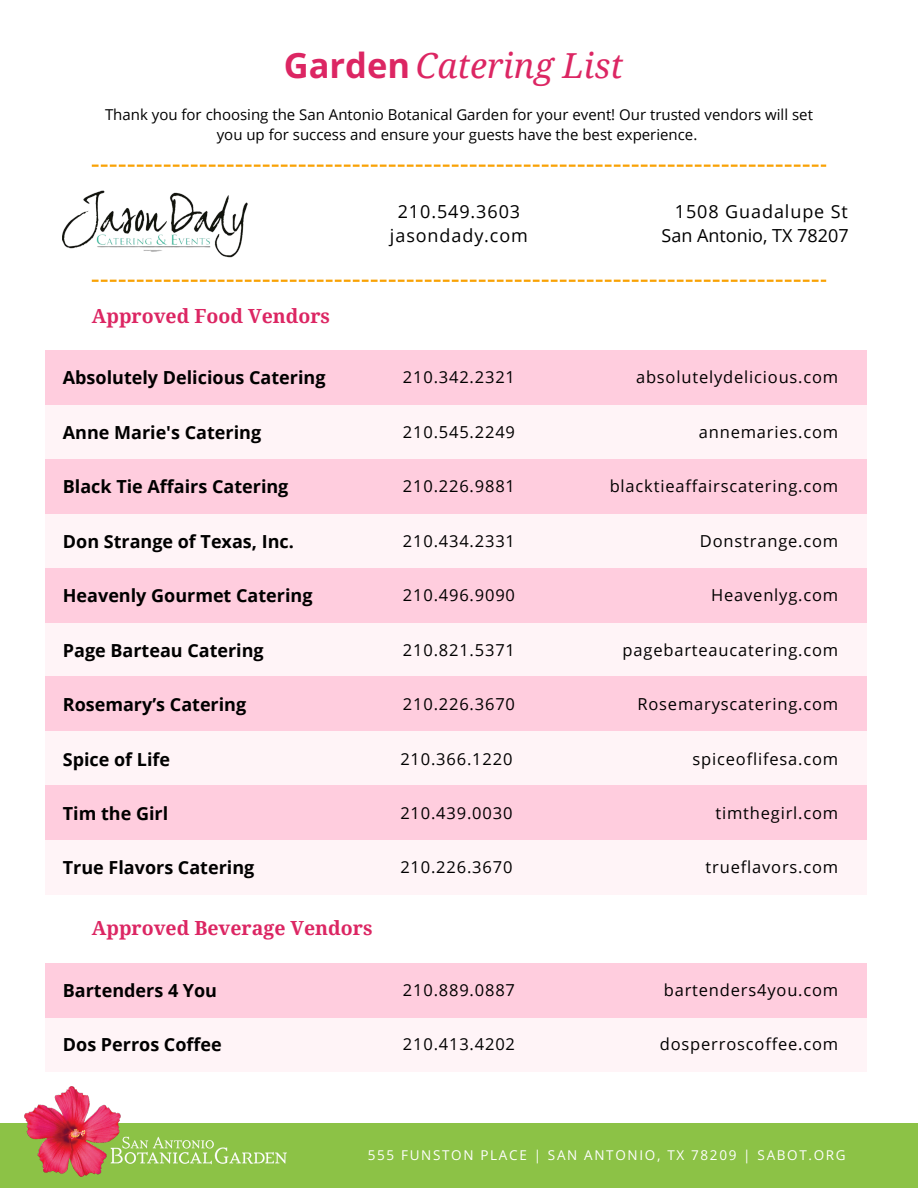
<style>
.page{position:relative;width:918px;height:1188px;background:#fff}
.page>*{position:absolute;margin:0;border:0;box-sizing:border-box;transform-origin:0 0}
.t1{font:italic 34.5px "Noto Serif";color:#dc2663}
.t2{font:700 19.5px "Noto Serif";color:#dc2663}
.t3{font:700 18px "Open Sans";color:#000}
.t4{font:18px/24.8px "Open Sans";color:#000;text-align:right}
.t5{font:18px/24.8px "Open Sans";letter-spacing:.05em;color:#000;text-align:center}
.t6{font:16.5px "Open Sans";letter-spacing:.05em;color:#000}
.t7{font:15px/20.2px "Open Sans";color:#000;text-align:center}
.t8{font:13.5px "Open Sans";letter-spacing:.125em;color:#fff}
.s1{font-family:"Open Sans";font-weight:700;font-style:normal}
</style>
<div class="page">
<div style="left:0;top:1124px;width:918px;height:64px;background:#8cc246"></div>
<svg style="left:92px;top:165px;width:734px;height:2px"></svg>
<svg style="left:92px;top:280px;width:734px;height:2px"></svg>
<div style="left:46px;top:350px;width:821px;height:55px;background:#ffcdde"></div>
<div style="left:46px;top:405px;width:821px;height:54px;background:#fff4f7"></div>
<div style="left:46px;top:459px;width:821px;height:55px;background:#ffcdde"></div>
<div style="left:46px;top:513px;width:821px;height:55px;background:#fff4f7"></div>
<div style="left:46px;top:568px;width:821px;height:54px;background:#ffcdde"></div>
<div style="left:46px;top:622px;width:821px;height:55px;background:#fff4f7"></div>
<div style="left:46px;top:677px;width:821px;height:54px;background:#ffcdde"></div>
<div style="left:46px;top:731px;width:821px;height:55px;background:#fff4f7"></div>
<div style="left:46px;top:786px;width:821px;height:54px;background:#ffcdde"></div>
<div style="left:46px;top:840px;width:821px;height:55px;background:#fff4f7"></div>
<div style="left:46px;top:963px;width:821px;height:54px;background:#ffcdde"></div>
<div style="left:46px;top:1017px;width:821px;height:55px;background:#fff4f7"></div>
<img style="left:24px;top:1087px;width:262px;height:90px">
<img style="left:63px;top:190px;width:184px;height:68px">
<h4 class="t1" style="left:284px;top:41px;width:341px"><span class="s1">Garden</span> Catering List</h4>
<h5 class="t7" style="left:105px;top:104px;width:709px">Thank you for choosing the San Antonio Botanical Garden for your event! Our trusted vendors will set you up for success and ensure your guests have the best experience.</h5>
<h4 class="t2" style="left:92px;top:302px;width:240px">Approved Food Vendors</h4>
<h5 class="t5" style="left:390px;top:198px;width:139px">210.549.3603 jasondady.com</h5>
<h5 class="t3" style="left:63px;top:365px;width:264px">Absolutely Delicious Catering</h5>
<h5 class="t6" style="left:403px;top:365px;width:114px">210.342.2321</h5>
<h5 class="t3" style="left:63px;top:420px;width:200px">Anne Marie's Catering</h5>
<h3 class="t6" style="left:403px;top:420px;width:114px">210.545.2249</h3>
<h5 class="t3" style="left:63px;top:474px;width:227px">Black Tie Affairs Catering</h5>
<h3 class="t6" style="left:403px;top:475px;width:114px">210.226.9881</h3>
<h3 class="t3" style="left:63px;top:529px;width:233px">Don Strange of Texas, Inc.</h3>
<h5 class="t6" style="left:403px;top:529px;width:114px">210.434.2331</h5>
<h5 class="t3" style="left:63px;top:583px;width:251px">Heavenly Gourmet Catering</h5>
<h3 class="t6" style="left:403px;top:584px;width:114px">210.496.9090</h3>
<h3 class="t3" style="left:63px;top:638px;width:202px">Page Barteau Catering</h3>
<h5 class="t6" style="left:403px;top:638px;width:114px">210.821.5371</h5>
<h5 class="t3" style="left:63px;top:692px;width:185px">Rosemary’s Catering</h5>
<h5 class="t6" style="left:403px;top:692px;width:114px">210.226.3670</h5>
<h3 class="t3" style="left:63px;top:747px;width:109px">Spice of Life</h3>
<h5 class="t6" style="left:400px;top:747px;width:114px">210.366.1220</h5>
<h5 class="t3" style="left:63px;top:801px;width:107px">Tim the Girl</h5>
<h5 class="t6" style="left:400px;top:802px;width:114px">210.439.0030</h5>
<h5 class="t3" style="left:63px;top:855px;width:193px">True Flavors Catering</h5>
<h3 class="t6" style="left:400px;top:855px;width:114px">210.226.3670</h3>
<h5 class="t2" style="left:92px;top:915px;width:282px">Approved Beverage Vendors</h5>
<h5 class="t3" style="left:63px;top:978px;width:156px">Bartenders 4 You</h5>
<h3 class="t6" style="left:403px;top:978px;width:114px">210.889.0887</h3>
<h5 class="t3" style="left:63px;top:1032px;width:160px">Dos Perros Coffee</h5>
<h5 class="t6" style="left:403px;top:1032px;width:114px">210.413.4202</h5>
<h3 class="t4" style="left:662px;top:198px;width:189px">1508 Guadalupe St<br>San Antonio, TX 78207</h3>
<h5 class="t6" style="left:636px;top:365px;width:204px">absolutelydelicious.com</h5>
<h5 class="t6" style="left:699px;top:420px;width:141px">annemaries.com</h5>
<h3 class="t6" style="left:610px;top:475px;width:230px">blacktieaffairscatering.com</h3>
<h5 class="t6" style="left:700px;top:529px;width:140px">Donstrange.com</h5>
<h5 class="t6" style="left:711px;top:584px;width:129px">Heavenlyg.com</h5>
<h3 class="t6" style="left:623px;top:638px;width:217px">pagebarteaucatering.com</h3>
<h5 class="t6" style="left:637px;top:692px;width:202px">Rosemaryscatering.com</h5>
<h5 class="t6" style="left:693px;top:747px;width:147px">spiceoflifesa.com</h5>
<h3 class="t6" style="left:715px;top:802px;width:124px">timthegirl.com</h3>
<h3 class="t6" style="left:706px;top:855px;width:134px">trueflavors.com</h3>
<p class="t6" style="left:664px;top:978px;width:176px">bartenders4you.com</p>
<p class="t6" style="left:660px;top:1032px;width:180px">dosperroscoffee.com</p>
<p class="t8" style="left:368px;top:1146px;width:480px">555 FUNSTON PLACE | SAN ANTONIO, TX 78209 | SABOT.ORG</p>
</div>
